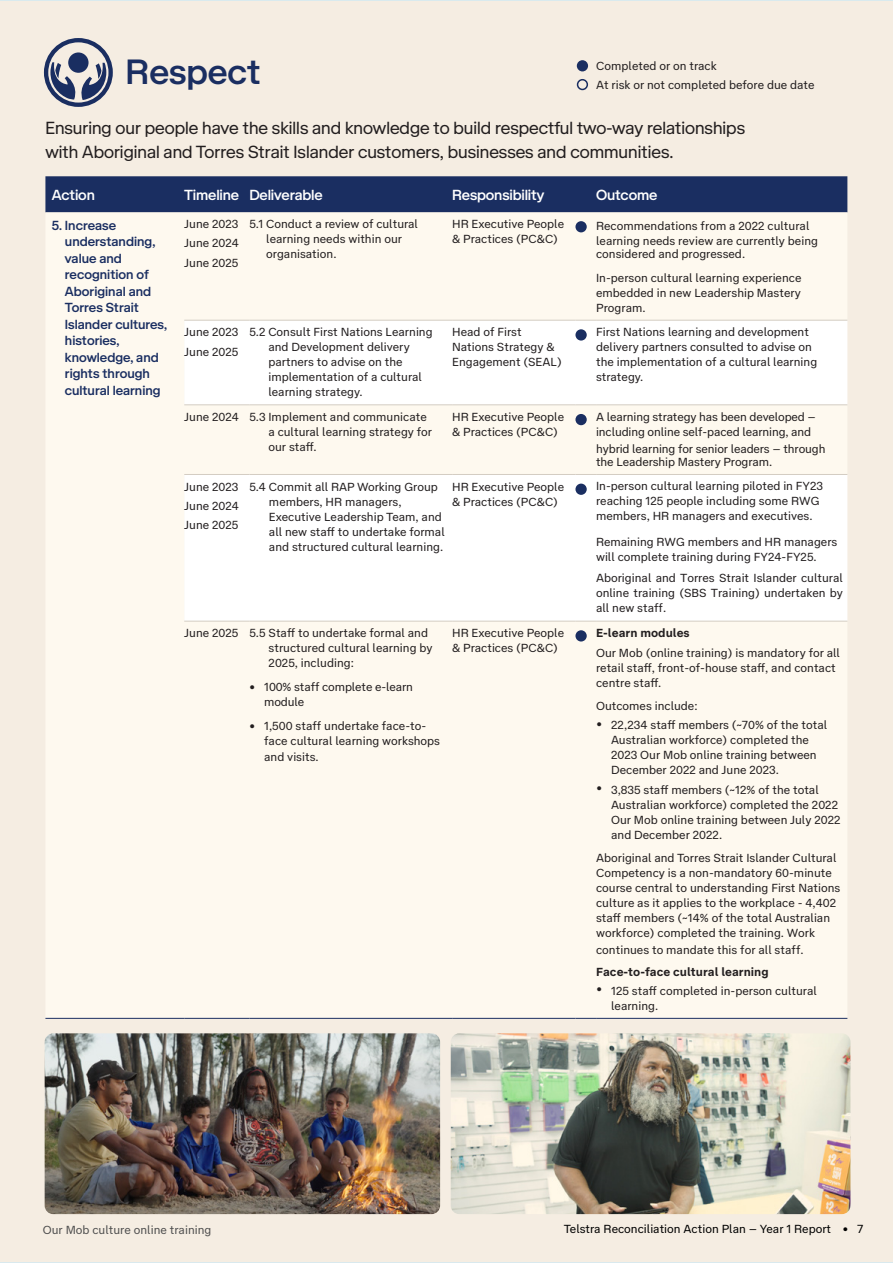
<style>
.page{position:relative;width:893px;height:1263px;background:#f5ede2}
.page>*{position:absolute;margin:0;border:0;box-sizing:border-box;transform-origin:0 0}
.t1{font:500 36px "Telstra Display";color:#1a2e61}
.t2{font:18px/24px "Telstra Display";color:#221e1f}
.t3{font:500 15px "Telstra Display";letter-spacing:-.01em;color:#fff}
.t4{font:500 13.5px/16.5px "Telstra Display";color:#1a2e61}
.t5{font:12px/15px "Telstra Text";color:#221e1f}
.t6{font:12px "Telstra Text";color:#000}
.t7{font:12px "Telstra Text";color:#505050}
.s1{font-weight:700}
</style>
<div class="page">
<div style="left:45px;top:176px;width:802px;height:36px;background:#1a2e61"></div>
<div style="left:45px;top:212px;width:802px;height:806px;background:#fef9ef"></div>
<svg style="left:184px;top:321px;width:663px;height:300px"></svg>
<hr style="left:184px;top:320px;width:65px;height:1px;background:#d4cdc3">
<hr style="left:249px;top:320px;width:203px;height:1px;background:#d4cdc3">
<hr style="left:452px;top:320px;width:123px;height:1px;background:#d4cdc3">
<svg style="left:575px;top:320px;width:21px;height:1px"></svg>
<hr style="left:596px;top:320px;width:251px;height:1px;background:#d4cdc3">
<hr style="left:184px;top:404px;width:65px;height:1px;background:#d4cdc3">
<hr style="left:249px;top:404px;width:203px;height:1px;background:#d4cdc3">
<hr style="left:452px;top:404px;width:123px;height:1px;background:#d4cdc3">
<svg style="left:575px;top:404px;width:21px;height:1px"></svg>
<hr style="left:596px;top:404px;width:251px;height:1px;background:#d4cdc3">
<hr style="left:184px;top:474px;width:65px;height:1px;background:#d4cdc3">
<hr style="left:249px;top:474px;width:203px;height:1px;background:#d4cdc3">
<hr style="left:452px;top:474px;width:123px;height:1px;background:#d4cdc3">
<svg style="left:575px;top:474px;width:21px;height:1px"></svg>
<hr style="left:596px;top:474px;width:251px;height:1px;background:#d4cdc3">
<hr style="left:184px;top:621px;width:65px;height:1px;background:#d4cdc3">
<hr style="left:249px;top:621px;width:203px;height:1px;background:#d4cdc3">
<hr style="left:452px;top:621px;width:123px;height:1px;background:#d4cdc3">
<svg style="left:575px;top:621px;width:21px;height:1px"></svg>
<hr style="left:596px;top:621px;width:251px;height:1px;background:#d4cdc3">
<hr style="left:45px;top:1018px;width:139px;height:1px;background:#1a2e61">
<hr style="left:184px;top:1018px;width:65px;height:1px;background:#1a2e61">
<hr style="left:249px;top:1018px;width:203px;height:1px;background:#1a2e61">
<hr style="left:452px;top:1018px;width:123px;height:1px;background:#1a2e61">
<svg style="left:575px;top:1018px;width:21px;height:1px"></svg>
<hr style="left:596px;top:1018px;width:251px;height:1px;background:#1a2e61">
<div style="left:575px;top:221px;width:12px;height:11px;background:#1a2e61;border-radius:50%"></div>
<div style="left:575px;top:329px;width:12px;height:12px;background:#1a2e61;border-radius:50%"></div>
<div style="left:575px;top:414px;width:12px;height:11px;background:#1a2e61;border-radius:50%"></div>
<div style="left:575px;top:484px;width:12px;height:11px;background:#1a2e61;border-radius:50%"></div>
<div style="left:575px;top:630px;width:12px;height:11px;background:#1a2e61;border-radius:50%"></div>
<svg style="left:44px;top:38px;width:69px;height:69px"></svg>
<img style="left:45px;top:1033px;width:395px;height:181px">
<img style="left:451px;top:1033px;width:399px;height:181px">
<div style="left:577px;top:60px;width:11px;height:11px;background:#1a2e61;border-radius:50%"></div>
<div style="left:577px;top:79px;width:11px;height:11px;border:2px solid #1a2e61;border-radius:50%"></div>
<h2 class="t1" style="left:126px;top:46px;width:137px">Respect</h2>
<p class="t2" style="left:45px;top:115px;width:701px">Ensuring our people have the skills and knowledge to build respectful two-way relationships with Aboriginal and Torres Strait Islander customers, businesses and communities.</p>
<p class="t3" style="left:52px;top:184px;width:45px">Action</p>
<p class="t3" style="left:184px;top:184px;width:56px">Timeline</p>
<p class="t3" style="left:249px;top:184px;width:75px">Deliverable</p>
<p class="t3" style="left:452px;top:184px;width:94px">Responsibility</p>
<p class="t3" style="left:596px;top:184px;width:63px">Outcome</p>
<p class="t4" style="left:65px;top:216px;width:104px;text-indent:-13px">5. Increase understanding, value and recognition of<br>Aboriginal and<br>Torres Strait<br>Islander cultures, histories, knowledge, and rights through cultural learning</p>
<p class="t5" style="left:184px;top:214px;width:56px;line-height:19.2px;text-align:justify">June 2023<br>June 2024<br>June 2025</p>
<p class="t5" style="left:266px;top:216px;width:153px;text-indent:-17px">5.1 Conduct a review of cultural learning needs within our organisation.</p>
<p class="t5" style="left:452px;top:216px;width:113px">HR Executive People &amp; Practices (PC&amp;C)</p>
<p class="t5" style="left:596px;top:218px;width:223px">Recommendations from a 2022 cultural learning needs review are currently being</p>
<p class="t5" style="left:596px;top:58px;width:122px">Completed or on track</p>
<p class="t5" style="left:596px;top:76px;width:220px">At risk or not completed before due date</p>
<p class="t5" style="left:596px;top:242px;width:207px;line-height:23.5px">considered and progressed.<br>In-person cultural learning experience</p>
<p class="t5" style="left:596px;top:284px;width:206px">embedded in new Leadership Mastery<br>Program.</p>
<p class="t5" style="left:184px;top:322px;width:56px;line-height:19.2px">June 2023<br>June 2025</p>
<p class="t5" style="left:268px;top:324px;width:166px;text-indent:-19px">5.2 Consult First Nations Learning and Development delivery partners to advise on the implementation of a cultural learning strategy.</p>
<p class="t5" style="left:452px;top:324px;width:111px">Head of First<br>Nations Strategy &amp;<br>Engagement (SEAL)</p>
<p class="t5" style="left:596px;top:324px;width:223px">First Nations learning and development delivery partners consulted to advise on the implementation of a cultural learning strategy.</p>
<p class="t5" style="left:184px;top:409px;width:56px">June 2024</p>
<p class="t5" style="left:268px;top:409px;width:165px;text-indent:-19px">5.3 Implement and communicate a cultural learning strategy for our staff.</p>
<p class="t5" style="left:452px;top:409px;width:113px">HR Executive People &amp; Practices (PC&amp;C)</p>
<p class="t5" style="left:596px;top:409px;width:221px">A learning strategy has been developed – including online self-paced learning, and</p>
<p class="t5" style="left:596px;top:441px;width:231px;line-height:13.2px">hybrid learning for senior leaders – through the Leadership Mastery Program.</p>
<p class="t5" style="left:184px;top:476px;width:56px;line-height:19.2px;text-align:justify">June 2023<br>June 2024<br>June 2025</p>
<p class="t5" style="left:269px;top:478px;width:177px;text-indent:-20px">5.4 Commit all RAP Working Group members, HR managers,<br>Executive Leadership Team, and all new staff to undertake formal and structured cultural learning.</p>
<p class="t5" style="left:452px;top:478px;width:113px">HR Executive People &amp; Practices (PC&amp;C)</p>
<p class="t5" style="left:596px;top:478px;width:229px">In-person cultural learning piloted in FY23 reaching 125 people including some RWG members, HR managers and executives.</p>
<p class="t5" style="left:596px;top:533px;width:243px">Remaining RWG members and HR managers will complete training during FY24-FY25.</p>
<p class="t5" style="left:596px;top:570px;width:249px;text-align:justify">Aboriginal and Torres Strait Islander cultural online training (SBS Training) undertaken by all new staff.</p>
<p class="t5" style="left:184px;top:625px;width:56px">June 2025</p>
<p class="t5" style="left:269px;top:625px;width:165px;text-indent:-19px">5.5 Staff to undertake formal and structured cultural learning by<br>2025, including:</p>
<p class="t5" style="left:264px;top:679px;width:150px;text-indent:-15px"><span class="s1">•</span> 100% staff complete e-learn module</p>
<p class="t5" style="left:264px;top:717px;width:177px;text-indent:-15px"><span class="s1">•</span> 1,500 staff undertake face-to&shy;face cultural learning workshops</p>
<p class="t5" style="left:264px;top:749px;width:56px">and visits.</p>
<p class="t5" style="left:452px;top:625px;width:113px">HR Executive People &amp; Practices (PC&amp;C)</p>
<p class="t5" style="left:596px;top:623px;width:245px;line-height:19.2px"><span class="s1">E-learn modules<br></span>Our Mob (online training) is mandatory for all</p>
<p class="t5" style="left:596px;top:659px;width:241px">retail staff, front-of-house staff, and contact centre staff.</p>
<p class="t5" style="left:596px;top:698px;width:103px">Outcomes include:</p>
<p class="t5" style="left:611px;top:717px;width:218px;text-indent:-15px"><span class="s1">•</span> 22,234 staff members (~70% of the total Australian workforce) completed the 2023 Our Mob online training between December 2022 and June 2023.</p>
<p class="t5" style="left:611px;top:781px;width:231px;text-indent:-15px"><span class="s1">•</span> 3,835 staff members (~12% of the total Australian workforce) completed the 2022<br>Our Mob online training between July 2022 and December 2022.</p>
<p class="t5" style="left:596px;top:850px;width:246px">Aboriginal and Torres Strait Islander Cultural Competency is a non-mandatory 60-minute course central to understanding First Nations culture as it applies to the workplace - 4,402 staff members (~14% of the total Australian workforce) completed the training. Work</p>
<p class="t5" style="left:596px;top:938px;width:209px;line-height:21.8px">continues to mandate this for all staff.<br><span class="s1">Face-to-face cultural learning</span></p>
<p class="t5" style="left:611px;top:982px;width:207px;text-indent:-15px"><span class="s1">•</span> 125 staff completed in-person cultural learning.</p>
<p class="t7" style="left:43px;top:1220px;width:170px">Our Mob culture online training</p>
<p class="t6" style="left:564px;top:1220px;width:301px">Telstra Reconciliation Action Plan – Year 1 Report • 7</p>
</div>
